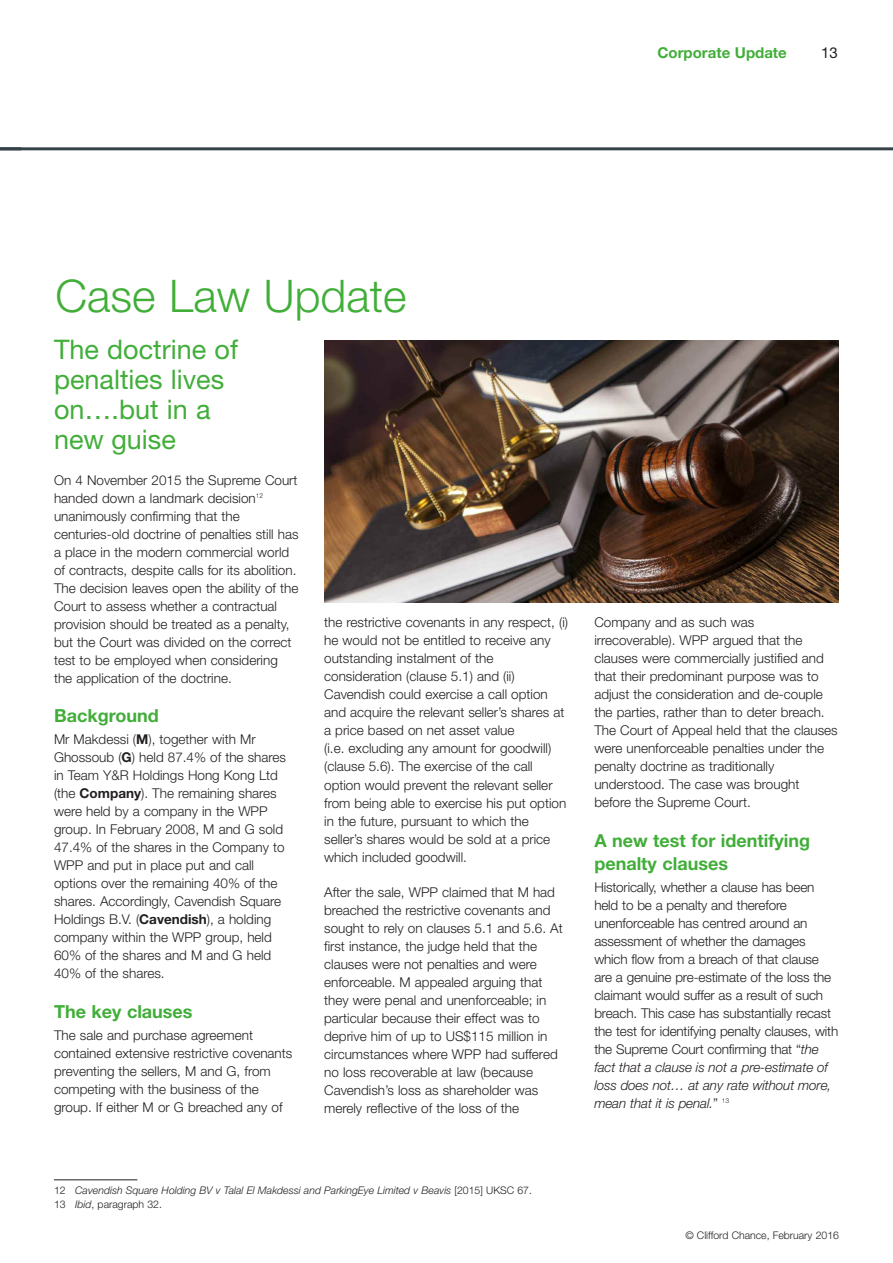
<style>
.page{position:relative;width:893px;height:1263px;background:#fff}
.page>*{position:absolute;margin:0;border:0;box-sizing:border-box;transform-origin:0 0}
.t1{font:300 45px "Helvetica Neue LT";color:#41ae39}
.t2{font:27px/30px "Helvetica Neue LT";color:#41ae39}
.t3{font:700 18px/22.5px "Helvetica Neue LT";color:#41ae39}
.t4{font:700 15px "Helvetica Neue LT";color:#41ae39}
.t5{font:15px "Helvetica Neue LT";color:#231f20}
.t6{font:300 13.5px/18px "Helvetica Neue LT";color:#231f20}
.t7{font:italic 300 10.5px/13.5px "Helvetica Neue LT";color:#231f20}
.t8{font:300 10.5px "Helvetica Neue LT";color:#231f20}
.s1{font-weight:700}
.s2{font-style:italic}
.s3{font-style:normal}
</style>
<div class="page">
<hr style="left:0;top:147px;width:893px;height:3px;background:#35424a">
<img style="left:324px;top:340px;width:515px;height:263px">
<hr style="left:54px;top:1179px;width:83px;height:1px;background:#231f20">
<p class="t4" style="left:657px;top:47px;width:131px">Corporate Update</p>
<p class="t5" style="left:821px;top:47px;width:18px">13</p>
<h1 class="t1" style="left:55px;top:280px;width:352px">Case Law Update</h1>
<h2 class="t2" style="left:54px;top:337px;width:185px">The doctrine of penalties lives on….but in a new guise</h2>
<p class="t6" style="left:54px;top:472px;width:246px">On 4 November 2015 the Supreme Court handed down a landmark decision<sup>12 </sup>unanimously confirming that the centuries-old doctrine of penalties still has a place in the modern commercial world of contracts, despite calls for its abolition.<br>The decision leaves open the ability of the Court to assess whether a contractual provision should be treated as a penalty, but the Court was divided on the correct test to be employed when considering the application of the doctrine.</p>
<h3 class="t3" style="left:54px;top:706px;width:106px">Background</h3>
<p class="t6" style="left:54px;top:732px;width:234px">Mr Makdessi (<span class="s1">M</span>), together with Mr Ghossoub (<span class="s1">G</span>) held 87.4% of the shares in Team Y&amp;R Holdings Hong Kong Ltd (the <span class="s1">Company</span>). The remaining shares were held by a company in the WPP group. In February 2008, M and G sold 47.4% of the shares in the Company to WPP and put in place put and call options over the remaining 40% of the shares. Accordingly, Cavendish Square Holdings B.V. (<span class="s1">Cavendish</span>), a holding company within the WPP group, held 60% of the shares and M and G held 40% of the shares.</p>
<h3 class="t3" style="left:54px;top:1002px;width:140px">The key clauses</h3>
<p class="t6" style="left:54px;top:1027px;width:240px">The sale and purchase agreement contained extensive restrictive covenants preventing the sellers, M and G, from competing with the business of the group. If either M or G breached any of</p>
<p class="t6" style="left:324px;top:615px;width:245px">the restrictive covenants in any respect, (i) he would not be entitled to receive any outstanding instalment of the consideration (clause 5.1) and (ii)<br>Cavendish could exercise a call option and acquire the relevant seller’s shares at a price based on net asset value<br>(i.e. excluding any amount for goodwill) (clause 5.6). The exercise of the call option would prevent the relevant seller from being able to exercise his put option in the future, pursuant to which the seller’s shares would be sold at a price which included goodwill.</p>
<p class="t6" style="left:324px;top:884px;width:240px">After the sale, WPP claimed that M had breached the restrictive covenants and sought to rely on clauses 5.1 and 5.6. At first instance, the judge held that the clauses were not penalties and were enforceable. M appealed arguing that they were penal and unenforceable; in particular because their effect was to deprive him of up to US$115 million in circumstances where WPP had suffered no loss recoverable at law (because Cavendish’s loss as shareholder was merely reflective of the loss of the</p>
<p class="t6" style="left:594px;top:615px;width:245px">Company and as such was irrecoverable). WPP argued that the clauses were commercially justified and that their predominant purpose was to adjust the consideration and de-couple the parties, rather than to deter breach.<br>The Court of Appeal held that the clauses were unenforceable penalties under the penalty doctrine as traditionally understood. The case was brought before the Supreme Court.</p>
<h3 class="t3" style="left:594px;top:831px;width:217px">A new test for identifying penalty clauses</h3>
<p class="t6" style="left:594px;top:879px;width:245px">Historically, whether a clause has been held to be a penalty and therefore unenforceable has centred around an assessment of whether the damages which flow from a breach of that clause are a genuine pre-estimate of the loss the claimant would suffer as a result of such breach. This case has substantially recast the test for identifying penalty clauses, with the Supreme Court confirming that “<span class="s2">the fact that a clause is not a pre-estimate of loss does not… at any rate without more, mean that it is penal.</span>” <sup>13</sup></p>
<p class="t7" style="left:54px;top:1184px;width:479px"><span class="s3">12</span> Cavendish Square Holding BV v Talal El Makdessi and ParkingEye Limited v Beavis <span class="s3">[2015] UKSC 67.<br>13</span> Ibid<span class="s3">, paragraph 32.</span></p>
<p class="t8" style="left:685px;top:1231px;width:155px">© Clifford Chance, February 2016</p>
</div>
